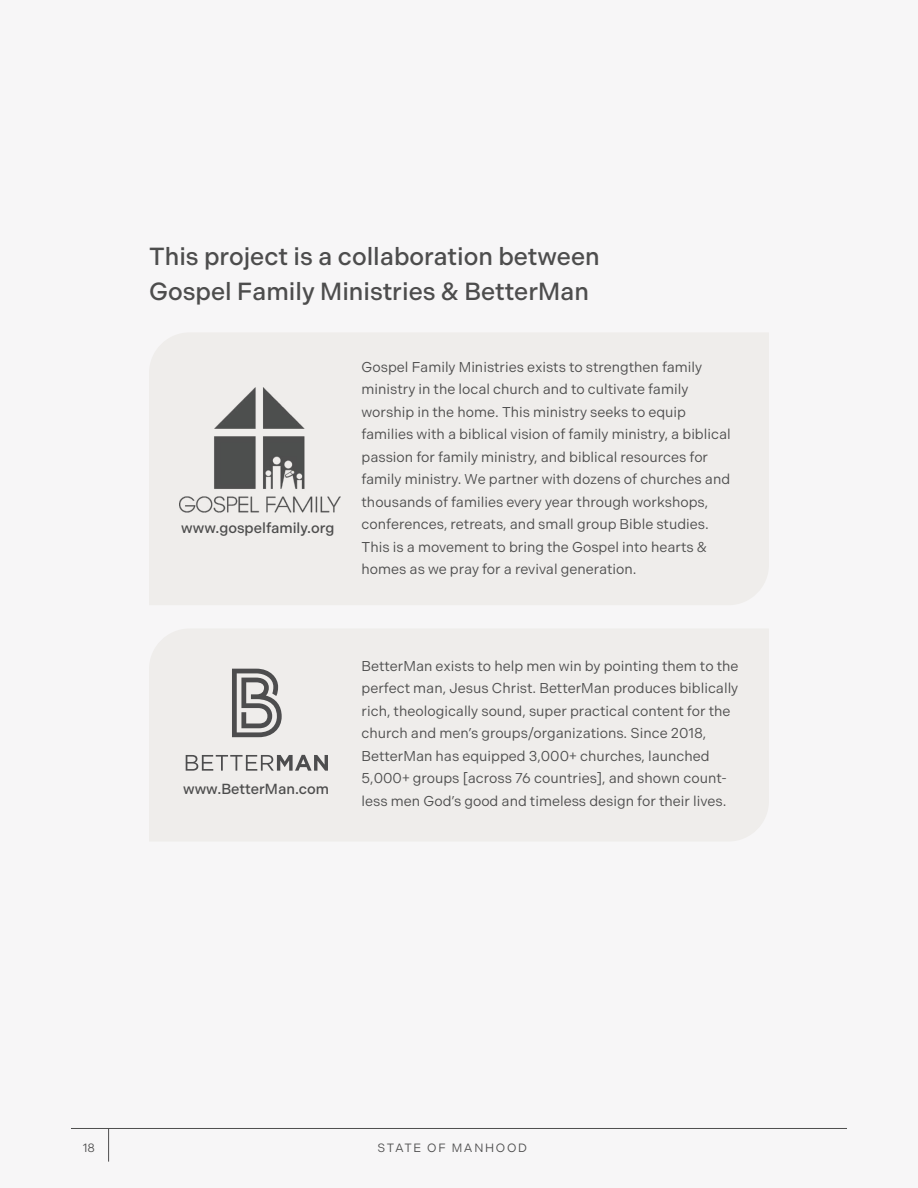
<style>
.page{position:relative;width:918px;height:1188px;background:#f7f6f7}
.page>*{position:absolute;margin:0;border:0;box-sizing:border-box;transform-origin:0 0}
.t1{font:500 24.75px/34.5px "Indivisible";color:#4d4d4d}
.t2{font:500 14.7px "Indivisible";color:#4d4d4d}
.t3{font:14.25px/22.5px "Indivisible";color:#4d4d4d}
.t4{font:12px "Indivisible";letter-spacing:.14em;color:#4d4d4d}
</style>
<div class="page">
<hr style="left:71px;top:1128px;width:776px;height:1px;background:#4d4d4d">
<hr style="left:108px;top:1128px;width:1px;height:34px;background:#4d4d4d">
<div style="left:149px;top:333px;width:620px;height:272px;background:#efedeb"></div>
<div style="left:149px;top:629px;width:620px;height:212px;background:#efedeb"></div>
<svg style="left:232px;top:669px;width:50px;height:68px"></svg>
<svg style="left:186px;top:755px;width:142px;height:16px"></svg>
<img style="left:179px;top:388px;width:161px;height:125px">
<h1 class="t1" style="left:149px;top:240px;width:452px">This project is a collaboration between<br>Gospel Family Ministries &amp; BetterMan</h1>
<p class="t2" style="left:181px;top:520px;width:155px">www.gospelfamily.org</p>
<p class="t3" style="left:362px;top:355px;width:371px">Gospel Family Ministries exists to strengthen family ministry in the local church and to cultivate family worship in the home. This ministry seeks to equip families with a biblical vision of family ministry, a biblical passion for family ministry, and biblical resources for family ministry. We partner with dozens of churches and thousands of families every year through workshops, conferences, retreats, and small group Bible studies.<br>This is a movement to bring the Gospel into hearts &amp; homes as we pray for a revival generation.</p>
<p class="t2" style="left:183px;top:780px;width:148px">www.BetterMan.com</p>
<p class="t3" style="left:362px;top:655px;width:379px">BetterMan exists to help men win by pointing them to the perfect man, Jesus Christ. BetterMan produces biblically rich, theologically sound, super practical content for the church and men’s groups/organizations. Since 2018, BetterMan has equipped 3,000+ churches, launched 5,000+ groups [across 76 countries], and shown count&shy;less men God’s good and timeless design for their lives.</p>
<p class="t4" style="left:83px;top:1141px;width:14px">18</p>
<p class="t4" style="left:378px;top:1141px;width:151px">STATE OF MANHOOD</p>
</div>
